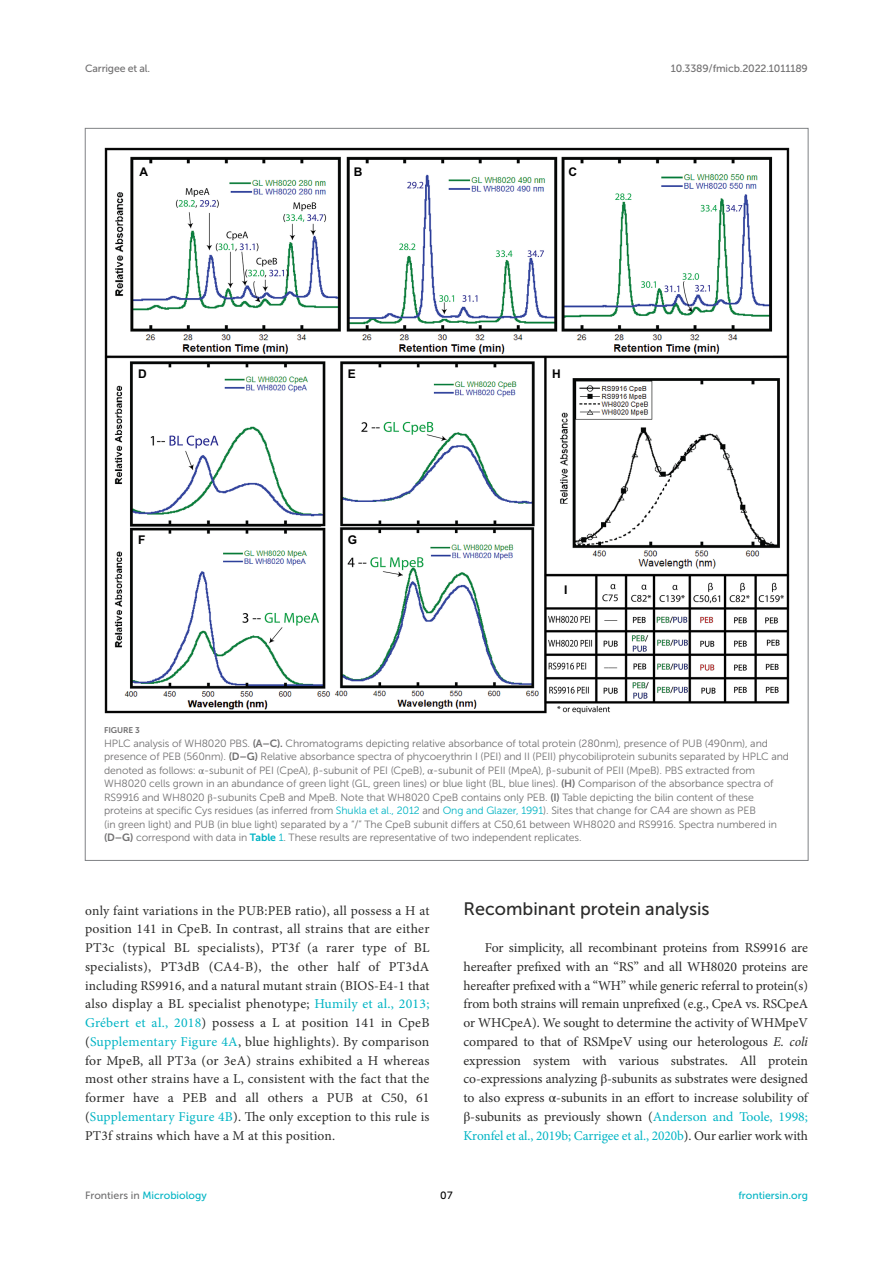
<style>
.page{position:relative;width:893px;height:1263px;background:#fff}
.page>*{position:absolute;margin:0;border:0;box-sizing:border-box;transform-origin:0 0}
.HEAD_2{font:18px "Museo Sans 500";color:#2b2b2a}
.TEXT{font:13.5px/18.8px "Minion Pro";letter-spacing:.02em;color:#2b2b2a;text-align:justify}
.TEXT_FLUSH{font:13.5px/18.8px "Minion Pro";letter-spacing:-.005em;color:#2b2b2a;text-align:justify}
.t1{font:700 12px "Arial";color:#000}
.FIG_LEG{font:10.5px/13.5px "Museo Sans 300";letter-spacing:-.01em;color:#706f70}
.t2{font:10.5px "Museo Sans 500";letter-spacing:-.015em;color:#706f70}
.t3{font:10.5px "Museo Sans 500";color:#00b4c4}
.t4{font:10.5px "Museo Sans 500";color:#000}
.FIG_HD{font:8.25px "Museo Sans 700";letter-spacing:-.01em;color:#706f70}
.s1{font-family:"Museo Sans 700"}
.s2{font-family:"STIX General"}
.s3{color:#00b4c4}
.s4{font-family:"Museo Sans 700";color:#00b4c4}
.s5{font-style:italic}
.s6{color:#706f70}
</style>
<div class="page">
<img style="left:104px;top:147px;width:685px;height:567px">
<p class="t2" style="left:85px;top:63px;width:67px">Carrigee et al.</p>
<p class="t2" style="left:671px;top:63px;width:139px">10.3389/fmicb.2022.1011189</p>
<p class="t1" style="left:140px;top:163px;width:10px">A</p>
<p class="t1" style="left:354px;top:163px;width:10px">B</p>
<p class="t1" style="left:569px;top:163px;width:10px">C</p>
<p class="t1" style="left:138px;top:365px;width:10px">D</p>
<p class="t1" style="left:348px;top:365px;width:10px">E</p>
<p class="t1" style="left:552px;top:365px;width:10px">H</p>
<p class="t1" style="left:138px;top:532px;width:9px">F</p>
<p class="t1" style="left:348px;top:532px;width:11px">G</p>
<p class="t1" style="left:564px;top:581px;width:5px">I</p>
<p class="FIG_HD" style="left:104px;top:726px;width:37px">FIGURE 3</p>
<p class="FIG_LEG" style="left:104px;top:737px;width:686px">HPLC analysis of WH8020 PBS. <span class="s1">(A–C).</span> Chromatograms depicting relative absorbance of total protein (280 nm), presence of PUB (490 nm), and presence of PEB (560 nm). <span class="s1">(D–G)</span> Relative absorbance spectra of phycoerythrin I (PEI) and II (PEII) phycobiliprotein subunits separated by HPLC and denoted as follows: <span class="s2">α</span>-subunit of PEI (CpeA), <span class="s2">β</span>-subunit of PEI (CpeB), <span class="s2">α</span>-subunit of PEII (MpeA), <span class="s2">β</span>-subunit of PEII (MpeB). PBS extracted from WH8020 cells grown in an abundance of green light (GL, green lines) or blue light (BL, blue lines). <span class="s1">(H)</span> Comparison of the absorbance spectra of RS9916 and WH8020 <span class="s2">β</span>-subunits CpeB and MpeB. Note that WH8020 CpeB contains only PEB. <span class="s1">(I)</span> Table depicting the bilin content of these proteins at specific Cys residues (as inferred from <span class="s3">Shukla et al., 2012</span> and <span class="s3">Ong and Glazer, 1991</span>). Sites that change for CA4 are shown as PEB<br>(in green light) and PUB (in blue light) separated by a “/” The CpeB subunit differs at C50,61 between WH8020 and RS9916. Spectra numbered in <span class="s1">(D–G)</span> correspond with data in <span class="s4">Table</span> <span class="s3">1</span>. These results are representative of two independent replicates.</p>
<p class="TEXT" style="left:85px;top:901px;width:346px">only faint variations in the PUB:PEB ratio), all possess a H at position 141 in CpeB. In contrast, all strains that are either PT3c (typical BL specialists), PT3f (a rarer type of BL specialists), PT3dB (CA4-B), the other half of PT3dA including RS9916, and a natural mutant strain (BIOS-E4-1 that also display a BL specialist phenotype; <span class="s3">Humily et al., 2013; Grébert et al., 2018</span>) possess a L at position 141 in CpeB (<span class="s3">Supplementary Figure 4A</span>, blue highlights). By comparison for MpeB, all PT3a (or 3eA) strains exhibited a H whereas most other strains have a L, consistent with the fact that the former have a PEB and all others a PUB at C50, 61 (<span class="s3">Supplementary Figure 4B</span>). The only exception to this rule is PT3f strains which have a M at this position.</p>
<p class="HEAD_2" style="left:463px;top:898px;width:248px">Recombinant protein analysis</p>
<p class="TEXT_FLUSH" style="left:463px;top:938px;width:346px;text-indent:21px">For simplicity, all recombinant proteins from RS9916 are hereafter prefixed with an “RS” and all WH8020 proteins are hereafter prefixed with a “WH” while generic referral to protein(s) from both strains will remain unprefixed (e.g., CpeA vs. RSCpeA or WHCpeA). We sought to determine the activity of WHMpeV compared to that of RSMpeV using our heterologous <span class="s5">E. coli </span>expression system with various substrates. All protein co-expressions analyzing <span class="s2">β</span>-subunits as substrates were designed to also express <span class="s2">α</span>-subunits in an effort to increase solubility of <span class="s2">β</span>-subunits as previously shown (<span class="s3">Anderson and Toole, 1998; Kronfel et al., 2019b; Carrigee et al., 2020b</span>). Our earlier work with</p>
<p class="t3" style="left:85px;top:1190px;width:123px"><span class="s6">Frontiers in</span> Microbiology</p>
<p class="t4" style="left:440px;top:1190px;width:14px">07</p>
<p class="t3" style="left:738px;top:1190px;width:71px">frontiersin.org</p>
</div>
